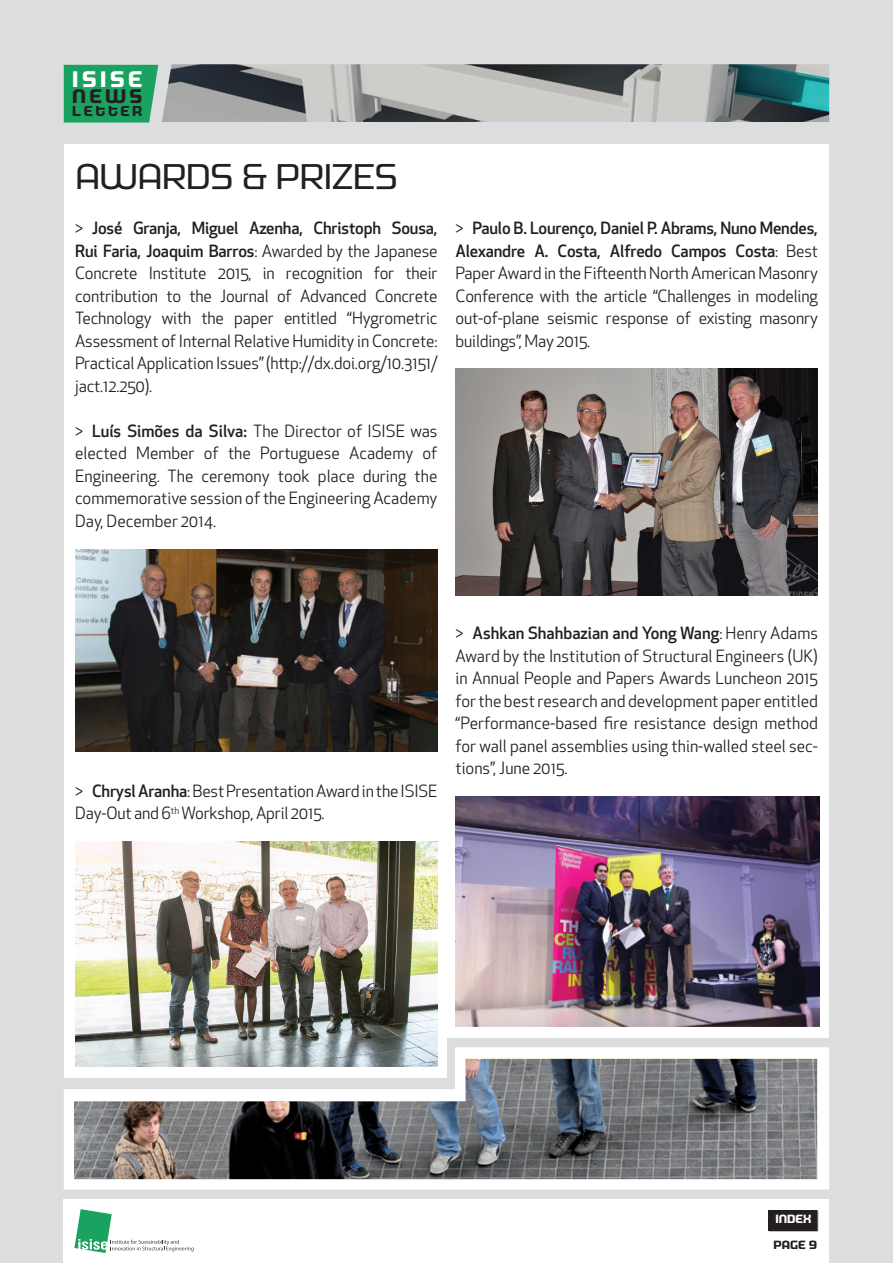
<style>
.page{position:relative;width:893px;height:1263px;background:#fff}
.page>*{position:absolute;margin:0;border:0;box-sizing:border-box;transform-origin:0 0}
.t1{font:36px "Morgan Big";letter-spacing:-.03em;color:#231f20}
.t2{font:700 22.65px "Morgan Big";letter-spacing:.155em;color:#fff}
.t3{font:700 19.8px "Morgan Big";color:#231f20}
.t4{font:16.5px/22.5px "Apex New";letter-spacing:-.01em;color:#231f20;text-align:justify}
.t5{font:700 14.55px "Morgan Big";letter-spacing:.175em;color:#231f20}
.t6{font:700 12px "Morgan Big";color:#fff}
.t7{font:700 12px "Morgan Big";color:#231f20}
.s1{font-weight:500}
</style>
<div class="page">
<div style="left:0;top:1px;width:893px;height:1262px;background:#dcdddf"></div>
<div style="left:64px;top:1199px;width:765px;height:64px;background:#fff"></div>
<svg style="left:74px;top:1209px;width:120px;height:44px"></svg>
<svg style="left:768px;top:1210px;width:50px;height:21px"></svg>
<div style="left:768px;top:1210px;width:49px;height:20px;background:#231f20"></div>
<div style="left:64px;top:144px;width:382px;height:934px;background:#fff"></div>
<div style="left:64px;top:65px;width:94px;height:58px;background:#19a260"></div>
<img style="left:162px;top:64px;width:667px;height:58px">
<div style="left:446px;top:144px;width:383px;height:893px;background:#fff"></div>
<img style="left:75px;top:549px;width:362px;height:203px">
<img style="left:75px;top:842px;width:363px;height:205px">
<img style="left:455px;top:369px;width:363px;height:227px">
<img style="left:455px;top:797px;width:365px;height:230px">
<svg style="left:64px;top:1047px;width:765px;height:142px;fill:#fff"></svg>
<img style="left:74px;top:1059px;width:743px;height:120px">
<h2 class="t2" style="left:72px;top:66px;width:72px">ISISE</h2>
<p class="t3" style="left:72px;top:85px;width:72px">NEWS</p>
<p class="t5" style="left:72px;top:102px;width:72px">LETTER</p>
<h1 class="t1" style="left:75px;top:156px;width:324px">AWARDS &amp; PRIZES</h1>
<p class="t4" style="left:75px;top:217px;width:364px">&gt; <span class="s1">José Granja, Miguel Azenha, Christoph Sousa, Rui Faria, Joaquim Barros</span>: Awarded by the Japanese Concrete Institute 2015, in recognition for their contribution to the Journal of Advanced Concrete Technology with the paper entitled “Hygrometric Assessment of Internal Relative Humidity in Concrete:<br>Practical Application Issues” (http://dx.doi.org/10.3151/ jact.12.250).</p>
<p class="t4" style="left:75px;top:419px;width:364px">&gt; <span class="s1">Luís Simões da Silva:</span> The Director of ISISE was elected Member of the Portuguese Academy of Engineering. The ceremony took place during the commemorative session of the Engineering Academy Day, December 2014.</p>
<p class="t4" style="left:455px;top:217px;width:364px">&gt; <span class="s1">Paulo B. Lourenço, Daniel P. Abrams, Nuno Mendes, Alexandre A. Costa, Alfredo Campos Costa</span>: Best Paper Award in the Fifteenth North American Masonry Conference with the article “Challenges in modeling out-of-plane seismic response of existing masonry buildings”, May 2015.</p>
<p class="t4" style="left:75px;top:779px;width:364px">&gt; <span class="s1">Chrysl Aranha</span>: Best Presentation Award in the ISISE<br>Day-Out and 6<sup>th</sup> Workshop, April 2015.</p>
<p class="t4" style="left:455px;top:622px;width:364px">&gt; <span class="s1">Ashkan Shahbazian and Yong Wang</span>: Henry Adams Award by the Institution of Structural Engineers (UK) in Annual People and Papers Awards Luncheon 2015 for the best research and development paper entitled “Performance-based fire resistance design method for wall panel assemblies using thin-walled steel sec&shy;tions”, June 2015.</p>
<p class="t6" style="left:775px;top:1212px;width:38px">INDEX</p>
<p class="t7" style="left:773px;top:1238px;width:45px">PAGE 9</p>
</div>
